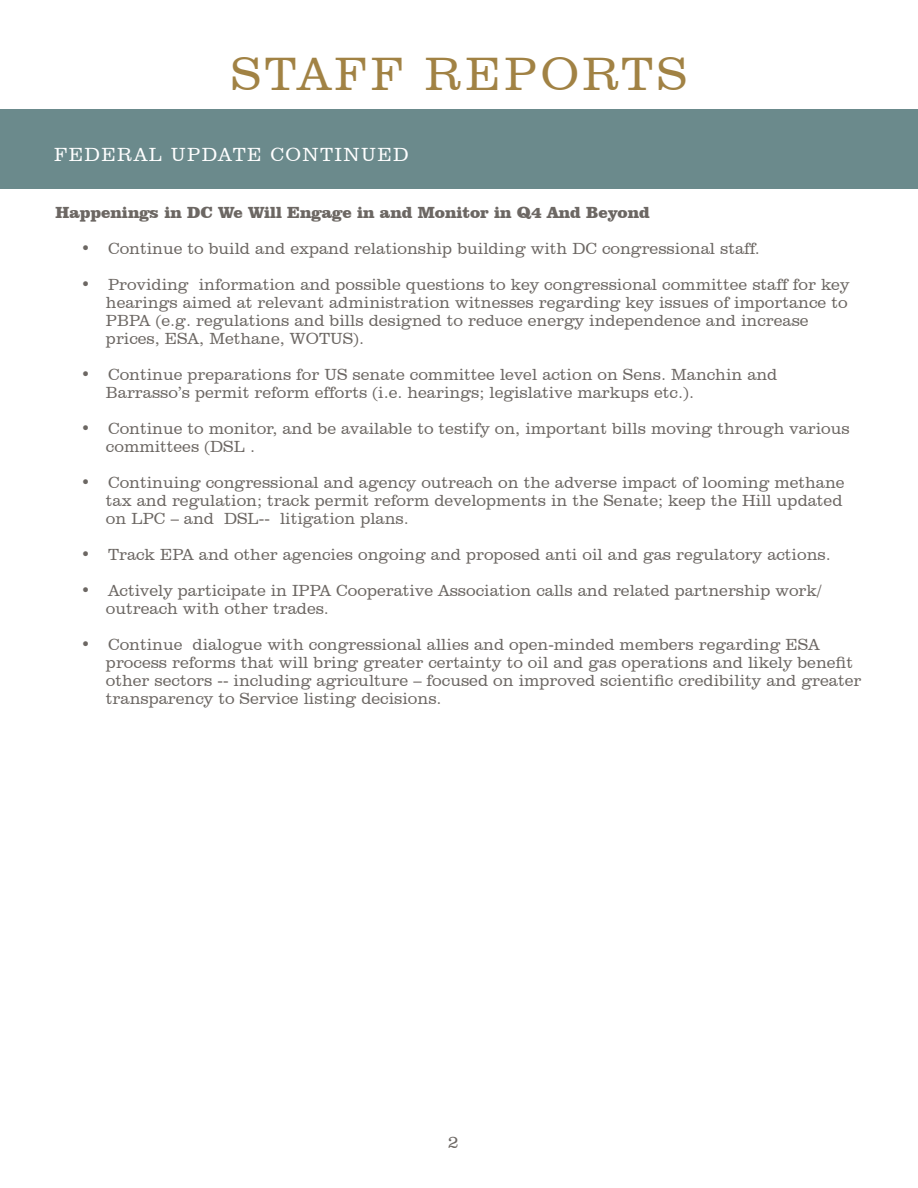
<style>
.page{position:relative;width:918px;height:1188px;background:#fff}
.page>*{position:absolute;margin:0;border:0;box-sizing:border-box;transform-origin:0 0}
.t1{font:300 48px "Clarendon BT";letter-spacing:.07em;color:#a18244}
.t2{font:300 19.5px "Clarendon BT";letter-spacing:.07em;color:#fff}
.t3{font:300 18px "Clarendon BT";color:#6c6763}
.t4{font:300 16.5px "Clarendon BT";color:#6c6763}
.t5{font:900 16.5px "Clarendon BT";color:#6c6763}
</style>
<div class="page">
<div style="left:0;top:109px;width:918px;height:80px;background:#6b8a8c"></div>
<p class="t1" style="left:231px;top:45px;width:458px">STAFF REPORTS</p>
<p class="t2" style="left:54px;top:142px;width:356px">FEDERAL UPDATE CONTINUED</p>
<p class="t5" style="left:56px;top:203px;width:596px">Happenings in DC We Will Engage in and Monitor in Q4 And Beyond</p>
<p class="t4" style="left:81px;top:239px;width:681px">• Continue to build and expand relationship building with DC congressional staff.</p>
<p class="t4" style="left:81px;top:275px;width:770px">• Providing information and possible questions to key congressional committee staff for key</p>
<p class="t4" style="left:106px;top:293px;width:743px">hearings aimed at relevant administration witnesses regarding key issues of importance to</p>
<p class="t4" style="left:106px;top:311px;width:704px">PBPA (e.g. regulations and bills designed to reduce energy independence and increase</p>
<p class="t4" style="left:106px;top:329px;width:260px">prices, ESA, Methane, WOTUS).</p>
<p class="t4" style="left:81px;top:365px;width:698px">• Continue preparations for US senate committee level action on Sens. Manchin and</p>
<p class="t4" style="left:106px;top:383px;width:590px">Barrasso’s permit reform efforts (i.e. hearings; legislative markups etc.).</p>
<p class="t4" style="left:81px;top:419px;width:771px">• Continue to monitor, and be available to testify on, important bills moving through various</p>
<p class="t4" style="left:106px;top:437px;width:151px">committees (DSL .</p>
<p class="t4" style="left:81px;top:473px;width:765px">• Continuing congressional and agency outreach on the adverse impact of looming methane</p>
<p class="t4" style="left:106px;top:491px;width:738px">tax and regulation; track permit reform developments in the Senate; keep the Hill updated</p>
<p class="t4" style="left:106px;top:509px;width:304px">on LPC – and DSL-- litigation plans.</p>
<p class="t4" style="left:81px;top:545px;width:752px">• Track EPA and other agencies ongoing and proposed anti oil and gas regulatory actions.</p>
<p class="t4" style="left:81px;top:581px;width:742px">• Actively participate in IPPA Cooperative Association calls and related partnership work/</p>
<p class="t4" style="left:106px;top:599px;width:225px">outreach with other trades.</p>
<p class="t4" style="left:81px;top:635px;width:741px">• Continue dialogue with congressional allies and open-minded members regarding ESA</p>
<p class="t4" style="left:106px;top:653px;width:749px">process reforms that will bring greater certainty to oil and gas operations and likely benefit</p>
<p class="t4" style="left:106px;top:671px;width:757px">other sectors -- including agriculture – focused on improved scientific credibility and greater</p>
<p class="t4" style="left:106px;top:689px;width:337px">transparency to Service listing decisions.</p>
<p class="t3" style="left:448px;top:1131px;width:13px">2</p>
</div>
